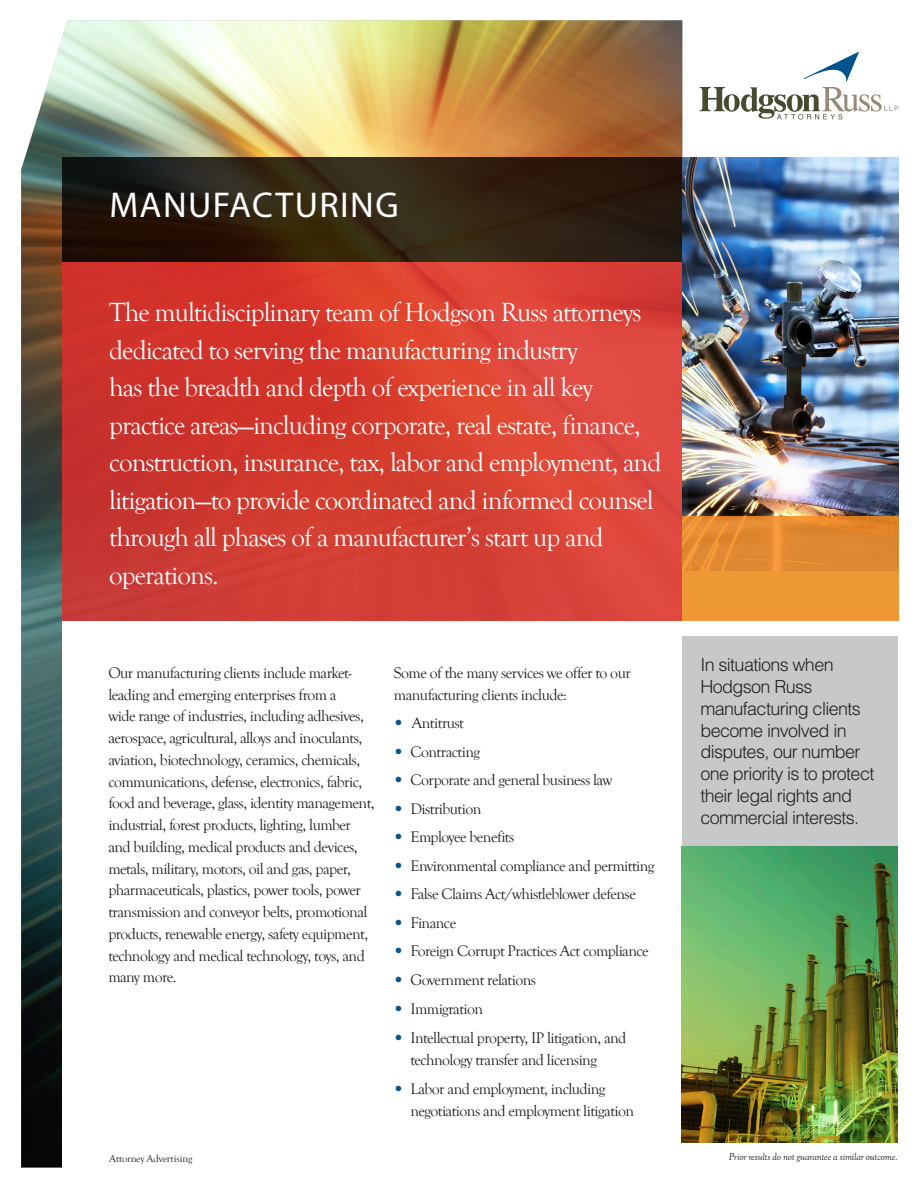
<style>
.page{position:relative;width:918px;height:1188px;background:#fff}
.page>*{position:absolute;margin:0;border:0;box-sizing:border-box;transform-origin:0 0}
.t1{font:36px "Myriad Pro";letter-spacing:.04em;color:#fff}
.Title_Intro{font:27px/37.5px "Goudy Old Style T";letter-spacing:-.035em;color:#fff}
.Callout_Body{font:300 18px/21.8px "Helvetica LT Std";letter-spacing:-.035em;color:#231f20}
.Body{font:15.75px/21.8px "Goudy Old Style T";letter-spacing:-.035em;color:#231f20}
.t2{font:italic 10.5px "Goudy Old Style T";letter-spacing:-.015em;color:#231f20}
.t3{font:10.5px "Goudy Old Style T";letter-spacing:-.015em;color:#231f20}
.s1{font-family:"Goudy Std";color:#07548f}
</style>
<div class="page">
<svg style="left:804px;top:52px;width:55px;height:29px"></svg>
<svg style="left:699px;top:87px;width:199px;height:33px"></svg>
<img style="left:21px;top:20px;width:661px;height:1148px">
<div style="left:63px;top:262px;width:619px;height:359px;background:linear-gradient(to right,#ca3129,#e14a3d)"></div>
<img style="left:682px;top:158px;width:216px;height:358px">
<svg style="left:682px;top:516px;width:216px;height:105px;background:#e89033"></svg>
<div style="left:63px;top:621px;width:855px;height:567px;background:#fff"></div>
<div style="left:682px;top:637px;width:216px;height:506px;background:#c7c8ca"></div>
<img style="left:682px;top:847px;width:216px;height:296px">
<p class="t1" style="left:110px;top:183px;width:291px">MANUFACTURING</p>
<p class="Title_Intro" style="left:109px;top:294px;width:554px">The multidisciplinary team of Hodgson Russ attorneys dedicated to serving the manufacturing industry<br>has the breadth and depth of experience in all key practice areas—including corporate, real estate, finance, construction, insurance, tax, labor and employment, and litigation—to provide coordinated and informed counsel through all phases of a manufacturer’s start up and operations.</p>
<p class="Body" style="left:108px;top:662px;width:268px">Our manufacturing clients include market&shy;leading and emerging enterprises from a<br>wide range of industries, including adhesives, aerospace, agricultural, alloys and inoculants, aviation, biotechnology, ceramics, chemicals, communications, defense, electronics, fabric, food and beverage, glass, identity management, industrial, forest products, lighting, lumber and building, medical products and devices, metals, military, motors, oil and gas, paper, pharmaceuticals, plastics, power tools, power transmission and conveyor belts, promotional products, renewable energy, safety equipment, technology and medical technology, toys, and many more.</p>
<p class="Body" style="left:394px;top:662px;width:238px">Some of the many services we offer to our manufacturing clients include:</p>
<p class="Body" style="left:394px;top:712px;width:72px"><span class="s1">•</span> Antitrust</p>
<p class="Body" style="left:394px;top:741px;width:88px"><span class="s1">•</span> Contracting</p>
<p class="Body" style="left:394px;top:769px;width:220px"><span class="s1">•</span> Corporate and general business law</p>
<p class="Body" style="left:394px;top:798px;width:89px"><span class="s1">•</span> Distribution</p>
<p class="Body" style="left:394px;top:826px;width:122px"><span class="s1">•</span> Employee benefits</p>
<p class="Body" style="left:394px;top:855px;width:262px"><span class="s1">•</span> Environmental compliance and permitting</p>
<p class="Body" style="left:394px;top:883px;width:244px"><span class="s1">•</span> False Claims Act/whistleblower defense</p>
<p class="Body" style="left:394px;top:912px;width:64px"><span class="s1">•</span> Finance</p>
<p class="Body" style="left:394px;top:940px;width:256px"><span class="s1">•</span> Foreign Corrupt Practices Act compliance</p>
<p class="Body" style="left:394px;top:969px;width:144px"><span class="s1">•</span> Government relations</p>
<p class="Body" style="left:394px;top:998px;width:91px"><span class="s1">•</span> Immigration</p>
<p class="Body" style="left:410px;top:1027px;width:218px;text-indent:-16px"><span class="s1">•</span> Intellectual property, IP litigation, and technology transfer and licensing</p>
<p class="Body" style="left:410px;top:1078px;width:225px;text-indent:-16px"><span class="s1">•</span> Labor and employment, including negotiations and employment litigation</p>
<p class="t3" style="left:109px;top:1153px;width:85px">Attorney Advertising</p>
<p class="Callout_Body" style="left:700px;top:654px;width:175px">In situations when<br>Hodgson Russ manufacturing clients become involved in disputes, our number one priority is to protect their legal rights and commercial interests.</p>
<p class="t2" style="left:729px;top:1151px;width:170px">Prior results do not guarantee a similar outcome.</p>
</div>
